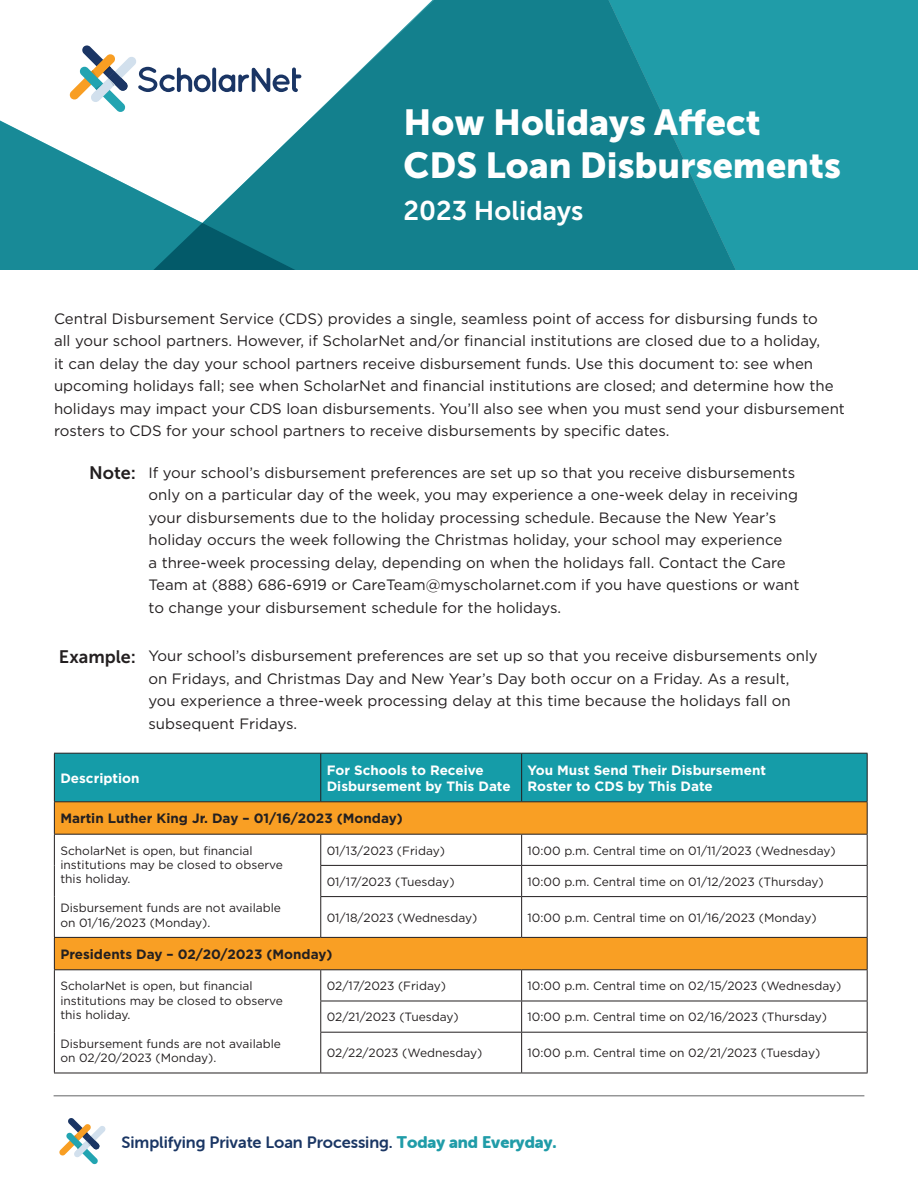
<style>
.page{position:relative;width:918px;height:1188px;background:#fff}
.page>*{position:absolute;margin:0;border:0;box-sizing:border-box;transform-origin:0 0}
.t1{font:36px/43.2px "Museo Sans 900";color:#fff}
.t2{font:27px "Museo Sans 700";color:#fff}
.t3{font:18px "Museo Sans 700";color:#231f20}
.t4{font:16.5px "Museo Sans Rounded 700";letter-spacing:-.005em;color:#1a3664}
.t5{font:15px/22.5px "Gotham";color:#231f20}
.t6{font:700 13.5px/16.2px "Gotham";color:#fff}
.t7{font:700 13.5px "Gotham";color:#231f20}
.t8{font:12px/14.4px "Gotham";color:#231f20}
.s1{font-family:"Museo Sans Rounded 900";color:#209ca8}
</style>
<div class="page">
<svg style="left:59px;top:1118px;width:47px;height:46px"></svg>
<hr style="left:54px;top:1095px;width:810px;height:1px;background:#636466">
<div style="left:761px;top:0;width:157px;height:270px;background:#209ca8"></div>
<svg style="left:0;top:94px;width:92px;height:176px;fill:#188a97"></svg>
<svg style="left:92px;top:0;width:669px;height:270px;fill:#13808d"></svg>
<svg style="left:212px;top:68px;width:4px;height:24px"></svg>
<svg style="left:219px;top:68px;width:82px;height:24px"></svg>
<svg style="left:70px;top:45px;width:141px;height:67px"></svg>
<div style="left:55px;top:754px;width:812px;height:47px;background:#159ca8"></div>
<svg style="left:55px;top:802px;width:812px;height:167px"></svg>
<hr style="left:54px;top:753px;width:267px;height:1px;background:#231f20">
<hr style="left:54px;top:754px;width:1px;height:47px;background:#231f20">
<hr style="left:321px;top:753px;width:201px;height:1px;background:#231f20">
<hr style="left:320px;top:754px;width:1px;height:47px;background:#231f20">
<hr style="left:522px;top:753px;width:346px;height:1px;background:#231f20">
<hr style="left:521px;top:754px;width:1px;height:47px;background:#231f20">
<hr style="left:867px;top:754px;width:1px;height:47px;background:#231f20">
<hr style="left:54px;top:801px;width:267px;height:1px;background:#231f20">
<hr style="left:54px;top:802px;width:1px;height:32px;background:#231f20">
<hr style="left:321px;top:801px;width:201px;height:1px;background:#231f20">
<hr style="left:522px;top:801px;width:346px;height:1px;background:#231f20">
<hr style="left:867px;top:802px;width:1px;height:32px;background:#231f20">
<hr style="left:54px;top:834px;width:267px;height:1px;background:#231f20">
<hr style="left:54px;top:835px;width:1px;height:30px;background:#231f20">
<hr style="left:321px;top:834px;width:201px;height:1px;background:#231f20">
<hr style="left:320px;top:835px;width:1px;height:30px;background:#231f20">
<hr style="left:522px;top:834px;width:346px;height:1px;background:#231f20">
<hr style="left:521px;top:835px;width:1px;height:30px;background:#231f20">
<hr style="left:867px;top:835px;width:1px;height:30px;background:#231f20">
<hr style="left:54px;top:865px;width:1px;height:32px;background:#231f20">
<hr style="left:320px;top:865px;width:202px;height:1px;background:#231f20">
<hr style="left:320px;top:866px;width:1px;height:30px;background:#231f20">
<hr style="left:522px;top:865px;width:346px;height:1px;background:#231f20">
<hr style="left:521px;top:866px;width:1px;height:30px;background:#231f20">
<hr style="left:867px;top:866px;width:1px;height:30px;background:#231f20">
<hr style="left:54px;top:897px;width:1px;height:40px;background:#231f20">
<hr style="left:320px;top:896px;width:202px;height:1px;background:#231f20">
<hr style="left:320px;top:897px;width:1px;height:40px;background:#231f20">
<hr style="left:522px;top:896px;width:346px;height:1px;background:#231f20">
<hr style="left:521px;top:897px;width:1px;height:40px;background:#231f20">
<hr style="left:867px;top:897px;width:1px;height:40px;background:#231f20">
<hr style="left:54px;top:937px;width:267px;height:1px;background:#231f20">
<hr style="left:54px;top:938px;width:1px;height:31px;background:#231f20">
<hr style="left:321px;top:937px;width:201px;height:1px;background:#231f20">
<hr style="left:522px;top:937px;width:346px;height:1px;background:#231f20">
<hr style="left:867px;top:938px;width:1px;height:31px;background:#231f20">
<hr style="left:54px;top:969px;width:267px;height:1px;background:#231f20">
<hr style="left:54px;top:970px;width:1px;height:31px;background:#231f20">
<hr style="left:321px;top:969px;width:201px;height:1px;background:#231f20">
<hr style="left:320px;top:970px;width:1px;height:31px;background:#231f20">
<hr style="left:522px;top:969px;width:346px;height:1px;background:#231f20">
<hr style="left:521px;top:970px;width:1px;height:31px;background:#231f20">
<hr style="left:867px;top:970px;width:1px;height:31px;background:#231f20">
<hr style="left:54px;top:1001px;width:1px;height:31px;background:#231f20">
<hr style="left:320px;top:1001px;width:202px;height:1px;background:#231f20">
<hr style="left:320px;top:1001px;width:1px;height:31px;background:#231f20">
<hr style="left:522px;top:1001px;width:346px;height:1px;background:#231f20">
<hr style="left:521px;top:1001px;width:1px;height:31px;background:#231f20">
<hr style="left:867px;top:1001px;width:1px;height:31px;background:#231f20">
<hr style="left:54px;top:1032px;width:1px;height:41px;background:#231f20">
<hr style="left:320px;top:1032px;width:202px;height:1px;background:#231f20">
<hr style="left:320px;top:1033px;width:1px;height:40px;background:#231f20">
<hr style="left:522px;top:1032px;width:346px;height:1px;background:#231f20">
<hr style="left:521px;top:1033px;width:1px;height:40px;background:#231f20">
<hr style="left:867px;top:1033px;width:1px;height:40px;background:#231f20">
<hr style="left:54px;top:1073px;width:267px;height:1px;background:#231f20">
<hr style="left:321px;top:1073px;width:201px;height:1px;background:#231f20">
<hr style="left:522px;top:1073px;width:346px;height:1px;background:#231f20">
<p class="t1" style="left:404px;top:100px;width:439px">How Holidays Affect<br>CDS Loan Disbursements</p>
<p class="t2" style="left:404px;top:196px;width:181px">2023 Holidays</p>
<p class="t5" style="left:54px;top:307px;width:793px">Central Disbursement Service (CDS) provides a single, seamless point of access for disbursing funds to<br>all your school partners. However, if ScholarNet and/or financial institutions are closed due to a holiday,<br>it can delay the day your school partners receive disbursement funds. Use this document to: see when upcoming holidays fall; see when ScholarNet and financial institutions are closed; and determine how the holidays may impact your CDS loan disbursements. You’ll also see when you must send your disbursement rosters to CDS for your school partners to receive disbursements by specific dates.</p>
<p class="t3" style="left:89px;top:463px;width:48px">Note:</p>
<p class="t5" style="left:148px;top:461px;width:652px">If your school’s disbursement preferences are set up so that you receive disbursements only on a particular day of the week, you may experience a one-week delay in receiving your disbursements due to the holiday processing schedule. Because the New Year’s holiday occurs the week following the Christmas holiday, your school may experience<br>a three-week processing delay, depending on when the holidays fall. Contact the Care Team at (888) 686-6919 or CareTeam@myscholarnet.com if you have questions or want to change your disbursement schedule for the holidays.</p>
<p class="t3" style="left:59px;top:647px;width:79px">Example:</p>
<p class="t5" style="left:148px;top:645px;width:671px">Your school’s disbursement preferences are set up so that you receive disbursements only on Fridays, and Christmas Day and New Year’s Day both occur on a Friday. As a result, you experience a three-week processing delay at this time because the holidays fall on subsequent Fridays.</p>
<p class="t6" style="left:60px;top:770px;width:81px">Description</p>
<p class="t6" style="left:327px;top:762px;width:185px">For Schools to Receive<br>Disbursement by This Date</p>
<p class="t6" style="left:528px;top:762px;width:240px">You Must Send Their Disbursement<br>Roster to CDS by This Date</p>
<p class="t7" style="left:60px;top:810px;width:344px">Martin Luther King Jr. Day – 01/16/2023 (Monday)</p>
<p class="t8" style="left:60px;top:843px;width:194px">ScholarNet is open, but financial</p>
<p class="t8" style="left:60px;top:857px;width:224px">institutions may be closed to observe this holiday.</p>
<p class="t8" style="left:60px;top:900px;width:222px">Disbursement funds are not available</p>
<p class="t8" style="left:60px;top:915px;width:152px">on 01/16/2023 (Monday).</p>
<p class="t8" style="left:327px;top:843px;width:120px">01/13/2023 (Friday)</p>
<p class="t8" style="left:528px;top:843px;width:310px">10:00 p.m. Central time on 01/11/2023 (Wednesday)</p>
<p class="t8" style="left:327px;top:874px;width:129px">01/17/2023 (Tuesday)</p>
<p class="t8" style="left:528px;top:874px;width:298px">10:00 p.m. Central time on 01/12/2023 (Thursday)</p>
<p class="t8" style="left:327px;top:910px;width:152px">01/18/2023 (Wednesday)</p>
<p class="t8" style="left:528px;top:910px;width:291px">10:00 p.m. Central time on 01/16/2023 (Monday)</p>
<p class="t7" style="left:60px;top:945px;width:274px">Presidents Day – 02/20/2023 (Monday)</p>
<p class="t8" style="left:60px;top:978px;width:194px">ScholarNet is open, but financial</p>
<p class="t8" style="left:60px;top:993px;width:224px">institutions may be closed to observe this holiday.</p>
<p class="t8" style="left:60px;top:1036px;width:222px">Disbursement funds are not available</p>
<p class="t8" style="left:60px;top:1050px;width:157px">on 02/20/2023 (Monday).</p>
<p class="t8" style="left:327px;top:978px;width:121px">02/17/2023 (Friday)</p>
<p class="t8" style="left:528px;top:978px;width:315px">10:00 p.m. Central time on 02/15/2023 (Wednesday)</p>
<p class="t8" style="left:327px;top:1010px;width:134px">02/21/2023 (Tuesday)</p>
<p class="t8" style="left:528px;top:1010px;width:301px">10:00 p.m. Central time on 02/16/2023 (Thursday)</p>
<p class="t8" style="left:327px;top:1046px;width:157px">02/22/2023 (Wednesday)</p>
<p class="t8" style="left:528px;top:1046px;width:294px">10:00 p.m. Central time on 02/21/2023 (Tuesday)</p>
<p class="t4" style="left:122px;top:1133px;width:437px">Simplifying Private Loan Processing. <span class="s1">Today and Everyday.</span></p>
</div>
